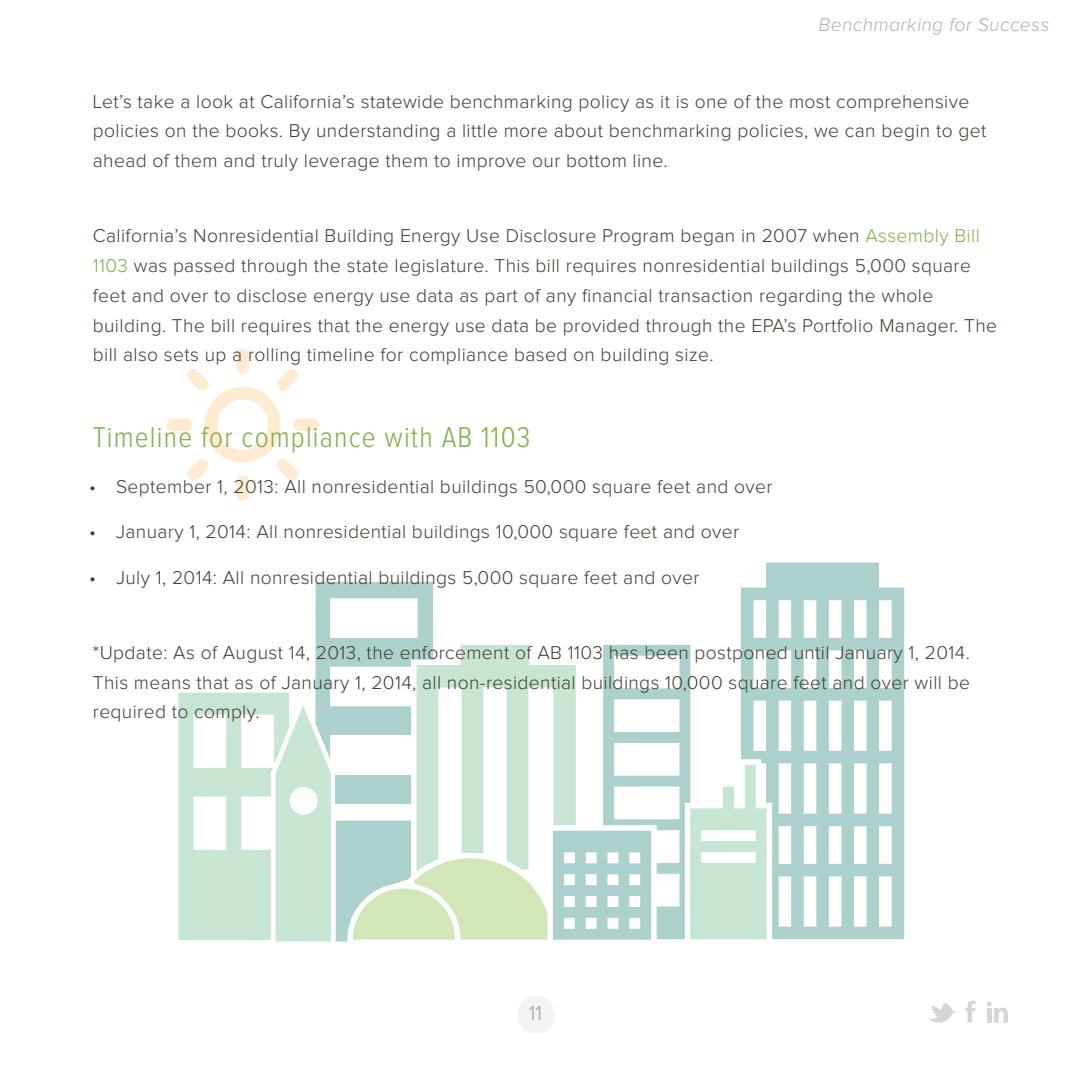
<style>
.page{position:relative;width:1071px;height:1071px;background:#fff}
.page>*{position:absolute;margin:0;border:0;box-sizing:border-box;transform-origin:0 0}
.t1{font:300 29.75px "Proxima Nova Cond";letter-spacing:.04em;color:#7eae47}
.t2{font:21px "Proxima Nova Cond";color:#b3b1ad}
.t3{font:300 19.25px/29.8px "Proxima Nova";letter-spacing:.02em;color:#413b30}
.t4{font:italic 300 19.25px "Proxima Nova";letter-spacing:.02em;color:#b3b1ad}
.s1{color:#7eae47}
</style>
<div class="page">
<svg style="left:766px;top:562px;width:138px;height:377px;fill:#acd1cc"></svg>
<svg style="left:178px;top:582px;width:589px;height:360px"></svg>
<svg style="left:167px;top:349px;width:152px;height:152px"></svg>
<div style="left:517px;top:996px;width:38px;height:38px;background:#f2f4f4;border-radius:50%"></div>
<svg style="left:928px;top:1003px;width:27px;height:20px"></svg>
<svg style="left:965px;top:1001px;width:11px;height:22px"></svg>
<svg style="left:987px;top:1002px;width:21px;height:21px"></svg>
<p class="t4" style="left:819px;top:16px;width:233px">Benchmarking for Success</p>
<p class="t3" style="left:93px;top:87px;width:895px">Let’s take a look at California’s statewide benchmarking policy as it is one of the most comprehensive policies on the books. By understanding a little more about benchmarking policies, we can begin to get ahead of them and truly leverage them to improve our bottom line.</p>
<p class="t3" style="left:93px;top:222px;width:906px">California’s Nonresidential Building Energy Use Disclosure Program began in 2007 when <span class="s1">Assembly Bill 1103</span> was passed through the state legislature. This bill requires nonresidential buildings 5,000 square feet and over to disclose energy use data as part of any financial transaction regarding the whole building. The bill requires that the energy use data be provided through the EPA’s Portfolio Manager. The bill also sets up a rolling timeline for compliance based on building size.</p>
<h1 class="t1" style="left:93px;top:424px;width:439px">Timeline for compliance with AB 1103</h1>
<p class="t3" style="left:89px;top:472px;width:685px">• September 1, 2013: All nonresidential buildings 50,000 square feet and over</p>
<p class="t3" style="left:89px;top:518px;width:652px">• January 1, 2014: All nonresidential buildings 10,000 square feet and over</p>
<p class="t3" style="left:89px;top:563px;width:612px">• July 1, 2014: All nonresidential buildings 5,000 square feet and over</p>
<p class="t3" style="left:93px;top:639px;width:879px;text-align:justify">*Update: As of August 14, 2013, the enforcement of AB 1103 has been postponed until January 1, 2014.<br>This means that as of January 1, 2014, all non-residential buildings 10,000 square feet and over will be required to comply.</p>
<p class="t2" style="left:529px;top:1003px;width:15px">11</p>
</div>
